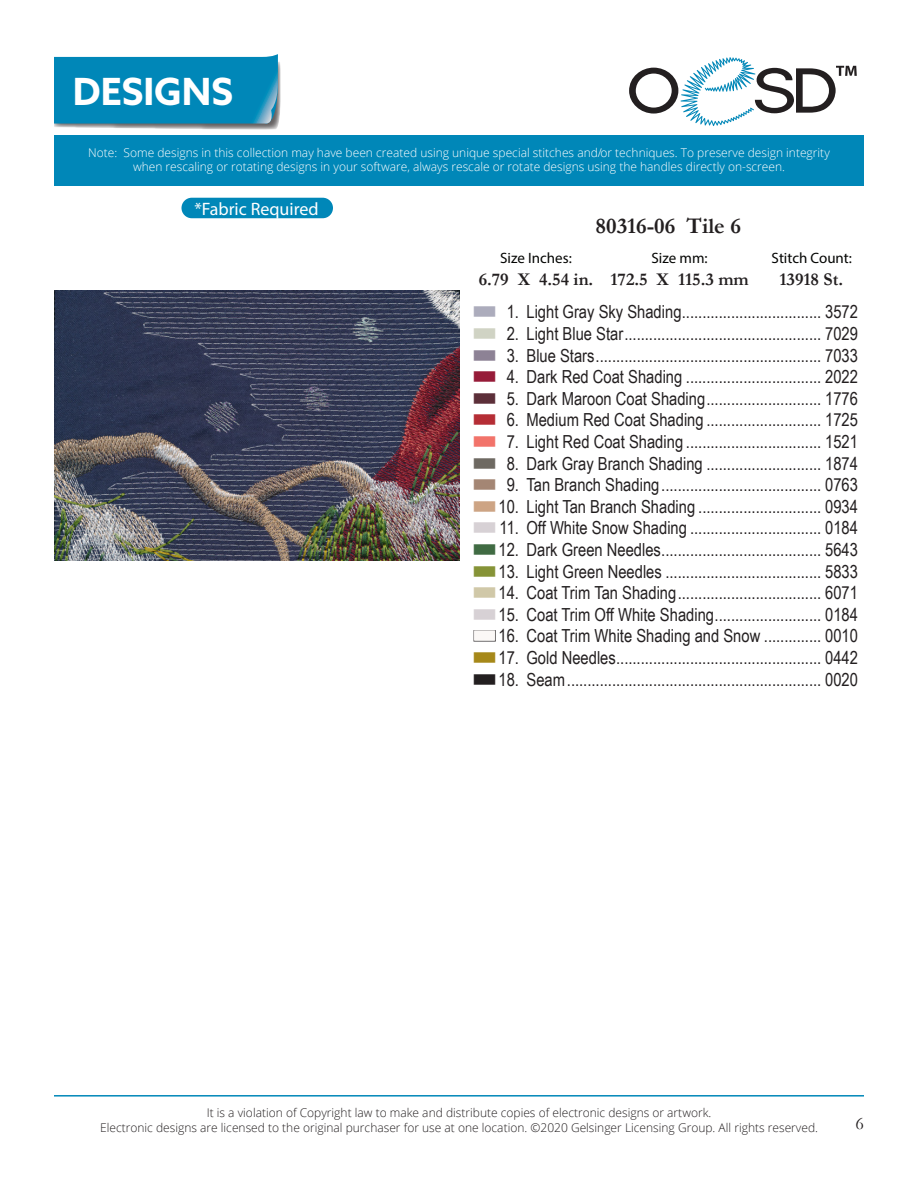
<style>
.page{position:relative;width:918px;height:1188px;background:#fff}
.page>*{position:absolute;margin:0;border:0;box-sizing:border-box;transform-origin:0 0}
.t1{font:700 37.5px "Azo Sans";color:#fff}
.t2{font:700 22.5px "Garamond";color:#231f20}
.t3{font:18px "Arial Narrow";color:#231f20}
.t4{font:700 18px "Garamond";color:#231f20}
.t5{font:18px "Myriad Pro";color:#fff}
.t6{font:18px "Garamond";color:#231f20}
.t7{font:15px "Myriad Pro";color:#040503}
.t8{font:300 12px/14.4px "Open Sans";color:#fff;text-align:center}
.t9{font:300 12px "Open Sans";color:#231f20}
.s1{color:#acacbc}
.s2{color:#d0d3c4}
.s3{color:#8d8295}
.s4{color:#961b38}
.s5{color:#5c2f39}
.s6{color:#b52d35}
.s7{color:#f2736a}
.s8{color:#6e6962}
.s9{color:#a48674}
.s10{color:#cda484}
.s11{color:#d7d1d5}
.s12{color:#406b43}
.s13{color:#869337}
.s14{color:#d0c8a8}
.s15{color:#a68819}
</style>
<div class="page">
<svg style="left:629px;top:57px;width:228px;height:69px"></svg>
<div style="left:54px;top:135px;width:810px;height:51px;background:#0087b8"></div>
<hr style="left:54px;top:1095px;width:810px;height:2px;background:#0087b8">
<svg style="left:54px;top:54px;width:227px;height:76px;background:#1e90ba"></svg>
<img style="left:55px;top:290px;width:405px;height:270px">
<div style="left:182px;top:198px;width:151px;height:20px;background:#0087b8;border-radius:10px"></div>
<p class="t1" style="left:73px;top:67px;width:162px">DESIGNS</p>
<p class="t8" style="left:88px;top:145px;width:743px">Note: Some designs in this collection may have been created using unique special stitches and/or techniques. To preserve design integrity when rescaling or rotating designs in your software, always rescale or rotate designs using the handles directly on-screen.</p>
<p class="t5" style="left:194px;top:198px;width:126px">*Fabric Required</p>
<p class="t2" style="left:596px;top:211px;width:147px">80316-06 Tile 6</p>
<p class="t7" style="left:500px;top:248px;width:73px">Size Inches:</p>
<p class="t7" style="left:652px;top:248px;width:58px">Size mm:</p>
<p class="t7" style="left:772px;top:248px;width:82px">Stitch Count:</p>
<p class="t4" style="left:479px;top:267px;width:116px">6.79 X 4.54 in.</p>
<p class="t4" style="left:611px;top:267px;width:140px">172.5 X 115.3 mm</p>
<p class="t4" style="left:780px;top:267px;width:65px">13918 St.</p>
<p class="t3" style="left:472px;top:299px;width:387px"><span class="s1">■</span> 1. Light Gray Sky Shading.................................. 3572</p>
<p class="t3" style="left:472px;top:320px;width:387px"><span class="s2">■</span> 2. Light Blue Star................................................ 7029</p>
<p class="t3" style="left:472px;top:342px;width:387px"><span class="s3">■</span> 3. Blue Stars....................................................... 7033</p>
<p class="t3" style="left:472px;top:364px;width:387px"><span class="s4">■</span> 4. Dark Red Coat Shading ................................. 2022</p>
<p class="t3" style="left:472px;top:385px;width:387px"><span class="s5">■</span> 5. Dark Maroon Coat Shading............................ 1776</p>
<p class="t3" style="left:472px;top:407px;width:387px"><span class="s6">■</span> 6. Medium Red Coat Shading ............................ 1725</p>
<p class="t3" style="left:472px;top:428px;width:387px"><span class="s7">■</span> 7. Light Red Coat Shading ................................. 1521</p>
<p class="t3" style="left:472px;top:450px;width:387px"><span class="s8">■</span> 8. Dark Gray Branch Shading ............................ 1874</p>
<p class="t3" style="left:472px;top:472px;width:387px"><span class="s9">■</span> 9. Tan Branch Shading....................................... 0763</p>
<p class="t3" style="left:472px;top:493px;width:387px"><span class="s10">■</span> 10. Light Tan Branch Shading .............................. 0934</p>
<p class="t3" style="left:472px;top:515px;width:387px"><span class="s11">■</span> 11. Off White Snow Shading ................................ 0184</p>
<p class="t3" style="left:472px;top:536px;width:387px"><span class="s12">■</span> 12. Dark Green Needles....................................... 5643</p>
<p class="t3" style="left:472px;top:558px;width:387px"><span class="s13">■</span> 13. Light Green Needles ...................................... 5833</p>
<p class="t3" style="left:472px;top:580px;width:387px"><span class="s14">■</span> 14. Coat Trim Tan Shading................................... 6071</p>
<p class="t3" style="left:472px;top:601px;width:387px"><span class="s11">■</span> 15. Coat Trim Off White Shading.......................... 0184</p>
<p class="t3" style="left:472px;top:623px;width:387px">■ 16. Coat Trim White Shading and Snow .............. 0010</p>
<p class="t3" style="left:472px;top:644px;width:387px"><span class="s15">■</span> 17. Gold Needles.................................................. 0442</p>
<p class="t3" style="left:472px;top:666px;width:387px">■ 18. Seam.............................................................. 0020</p>
<p class="t9" style="left:207px;top:1105px;width:506px">It is a violation of Copyright law to make and distribute copies of electronic designs or artwork.</p>
<p class="t9" style="left:100px;top:1119px;width:719px">Electronic designs are licensed to the original purchaser for use at one location. ©2020 Gelsinger Licensing Group. All rights reserved.</p>
<p class="t6" style="left:856px;top:1111px;width:10px">6</p>
</div>
